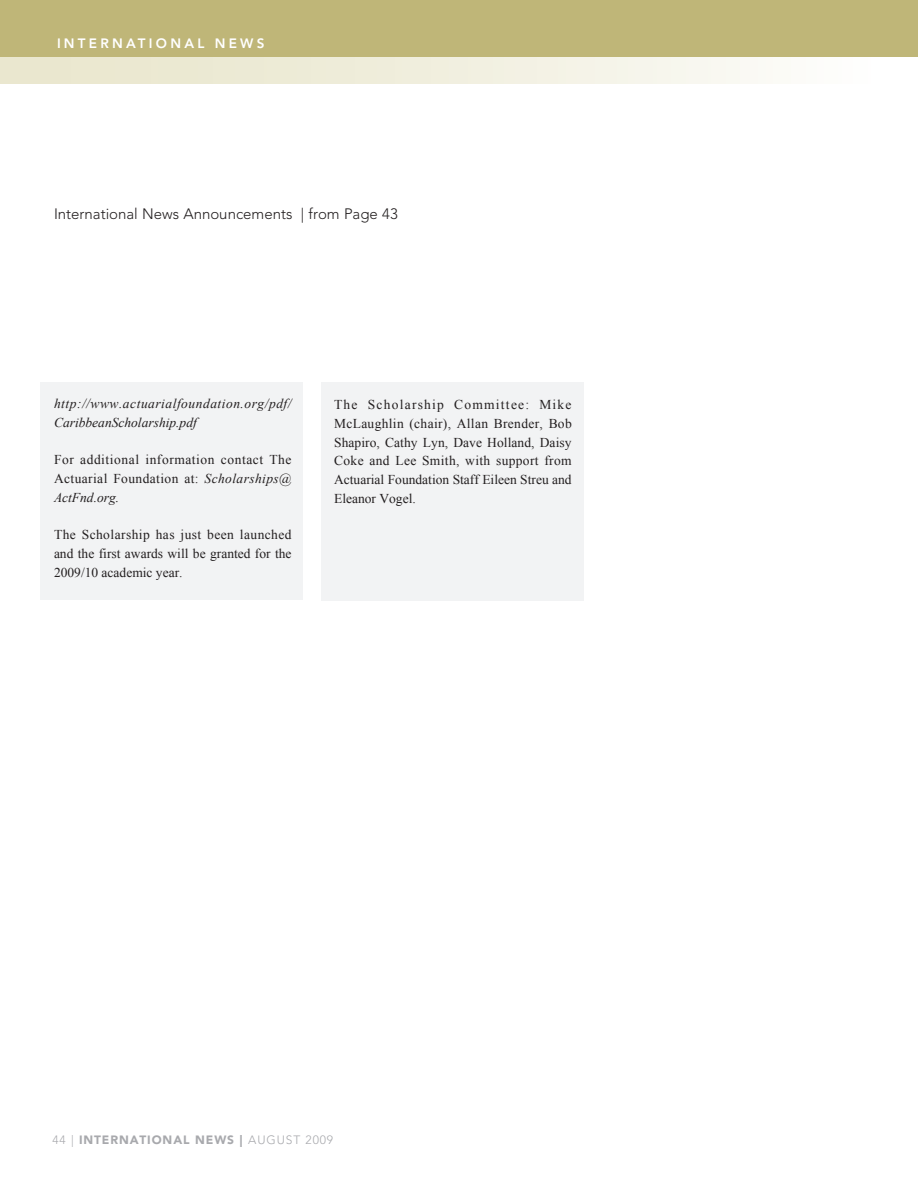
<style>
.page{position:relative;width:918px;height:1188px;background:#fff}
.page>*{position:absolute;margin:0;border:0;box-sizing:border-box;transform-origin:0 0}
.Title_1___2_OK{font:300 15px "Avenir";color:#231f20}
.Body_Text{font:13.5px/18.8px "Times New Roman";color:#231f20;text-align:justify}
.Body_Text-2{font:italic 13.5px/18.8px "Times New Roman";letter-spacing:.035em;color:#231f20}
.t1{font:800 13.5px "Avenir";letter-spacing:.24em;color:#fff}
.t2{font:900 12px "Avenir";letter-spacing:.075em;color:#a8a9ad}
.s1{font-style:italic}
.s2{font-weight:300}
</style>
<div class="page">
<div style="left:0;top:0;width:918px;height:57px;background:#bfb678"></div>
<div style="left:0;top:57px;width:918px;height:27px;background:linear-gradient(to right,#e7e4c8,#fefefc)"></div>
<div style="left:321px;top:382px;width:262px;height:219px;background:#f2f3f4"></div>
<div style="left:40px;top:382px;width:262px;height:218px;background:#f2f3f4"></div>
<p class="t1" style="left:57px;top:36px;width:209px">INTERNATIONAL NEWS</p>
<p class="Title_1___2_OK" style="left:54px;top:205px;width:345px">International News Announcements | from Page 43</p>
<p class="Body_Text-2" style="left:54px;top:394px;width:239px">http://www.actuarialfoundation.org/pdf/<br>CaribbeanScholarship.pdf</p>
<p class="Body_Text" style="left:54px;top:450px;width:239px">For additional information contact The Actuarial Foundation at: <span class="s1">Scholarships@ ActFnd.org.</span></p>
<p class="Body_Text" style="left:54px;top:525px;width:239px">The Scholarship has just been launched and the first awards will be granted for the 2009/10 academic year.</p>
<p class="Body_Text" style="left:334px;top:395px;width:239px">The Scholarship Committee: Mike McLaughlin (chair), Allan Brender, Bob Shapiro, Cathy Lyn, Dave Holland, Daisy Coke and Lee Smith, with support from Actuarial Foundation Staff Eileen Streu and Eleanor Vogel.</p>
<p class="t2" style="left:52px;top:1132px;width:282px"><span class="s2">44 |</span> INTERNATIONAL NEWS | <span class="s2">AUGUST 2009</span></p>
</div>
